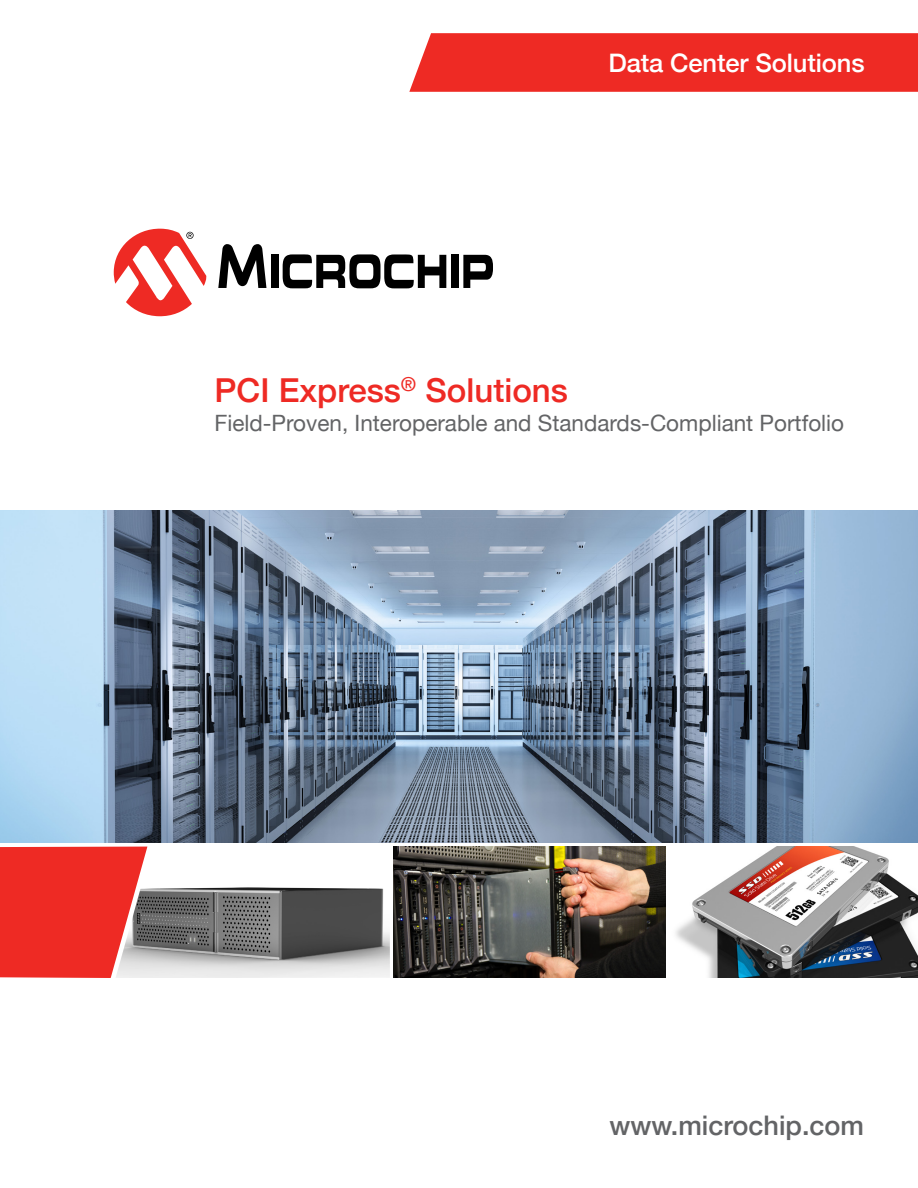
<style>
.page{position:relative;width:918px;height:1188px;background:#fff}
.page>*{position:absolute;margin:0;border:0;box-sizing:border-box;transform-origin:0 0}
.t1{font:500 33px "Helvetica Neue";color:#ee2a24}
.t2{font:500 27px "Helvetica Neue";color:#636466}
.t3{font:500 25.5px "Helvetica Neue";letter-spacing:-.005em;color:#fff}
.t4{font:22.5px "Helvetica Neue";color:#636466}
</style>
<div class="page">
<svg style="left:218px;top:244px;width:48px;height:44px"></svg>
<div style="left:271px;top:255px;width:7px;height:33px;background:#000"></div>
<div style="left:451px;top:255px;width:8px;height:33px;background:#000"></div>
<svg style="left:463px;top:255px;width:30px;height:33px"></svg>
<svg style="left:283px;top:254px;width:163px;height:34px"></svg>
<svg style="left:114px;top:228px;width:92px;height:88px"></svg>
<div style="left:409px;top:33px;width:509px;height:59px;background:#ee2a24"></div>
<img style="left:0;top:510px;width:918px;height:332px">
<img style="left:394px;top:847px;width:271px;height:131px">
<img style="left:147px;top:847px;width:243px;height:131px">
<img style="left:675px;top:847px;width:243px;height:131px">
<svg style="left:0;top:847px;width:147px;height:131px;background:#e83c37"></svg>
<p class="t3" style="left:608px;top:42px;width:258px">Data Center Solutions</p>
<h1 class="t1" style="left:214px;top:364px;width:355px">PCI Express<sup>®</sup> Solutions</h1>
<p class="t4" style="left:214px;top:407px;width:631px">Field-Proven, Interoperable and Standards-Compliant Portfolio</p>
<p class="t2" style="left:609px;top:1104px;width:256px">www.microchip.com</p>
</div>
